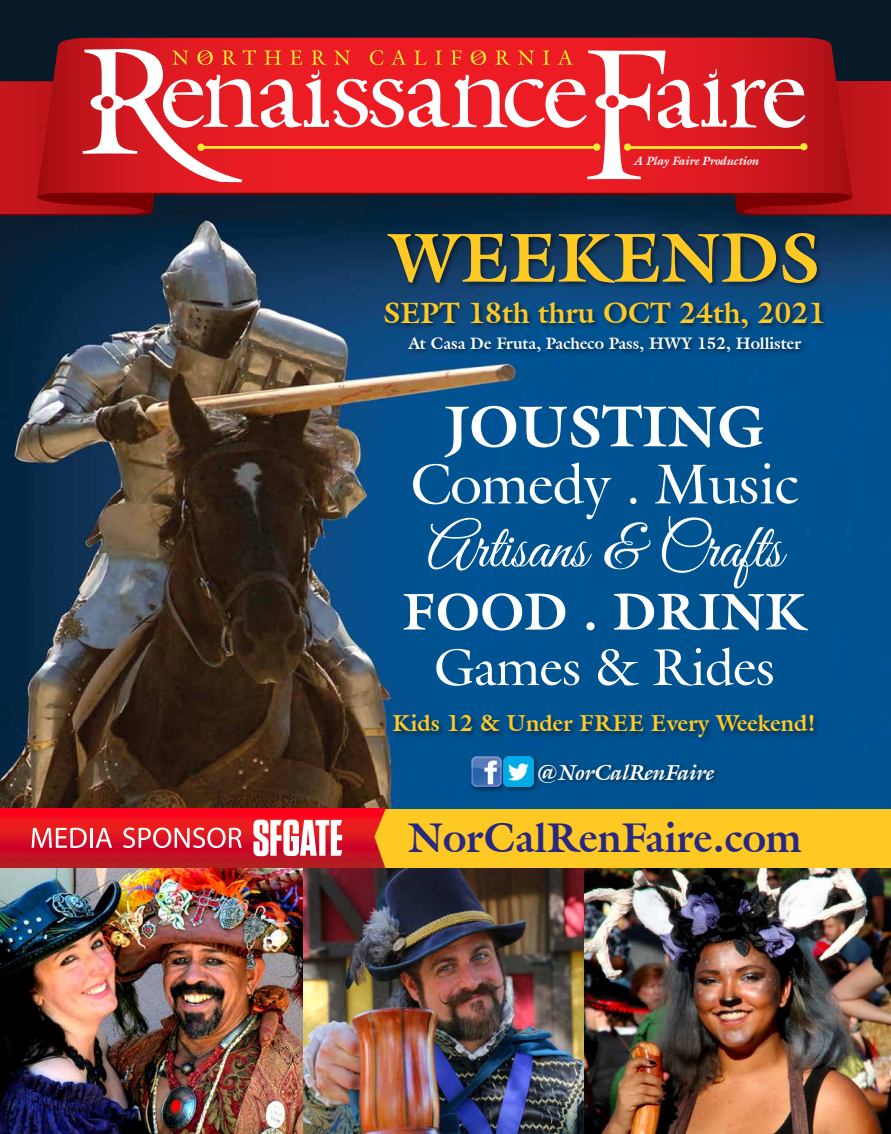
<style>
.page{position:relative;width:891px;height:1134px;background:#fff}
.page>*{position:absolute;margin:0;border:0;box-sizing:border-box;transform-origin:0 0}
.t1{font:700 68.55px "Galliard IT Cby BT";color:#ffc924}
.t2{font:63px "Great Vibes";color:#fff}
.t3{font:700 57px "Galliard IT Cby BT";color:#fff}
.t4{font:55.5px "Galliard IT Cby BT";color:#fff}
.t5{font:51px "Galliard IT Cby BT";color:#fff}
.t6{font:700 51px "Galliard IT Cby BT";color:#fff}
.t7{font:700 40.5px "Galliard IT Cby BT";color:#282882}
.t8{font:700 28.65px "Galliard IT Cby BT";color:#ffc924}
.t9{font:700 22.5px "Galliard IT Cby BT";color:#ffc924}
.t10{font:italic 700 21.6px "Galliard IT Cby BT";color:#fff}
.t11{font:700 16.2px "Galliard IT Cby BT";color:#fff}
.t12{font:italic 700 12px "Galliard IT Cby BT";color:#fff}
</style>
<div class="page">
<img style="left:0;top:0;width:891px;height:809px">
<img style="left:0;top:868px;width:304px;height:266px">
<svg style="left:37px;top:38px;width:656px;height:10px;background:#db1a22"></svg>
<svg style="left:0;top:48px;width:891px;height:168px;background:#c4373b"></svg>
<div style="left:382px;top:231px;width:448px;height:103px;background:#000;opacity:.5"></div>
<div style="left:391px;top:712px;width:430px;height:34px;background:#000;opacity:.5"></div>
<div style="left:406px;top:335px;width:402px;height:24px;background:#000;opacity:.5"></div>
<img style="left:304px;top:868px;width:281px;height:266px">
<img style="left:585px;top:868px;width:306px;height:266px">
<div style="left:469px;top:755px;width:71px;height:38px;background:#000;opacity:.5"></div>
<img style="left:472px;top:757px;width:30px;height:30px">
<img style="left:504px;top:757px;width:30px;height:30px">
<div style="left:537px;top:762px;width:183px;height:27px;background:#000;opacity:.5"></div>
<div style="left:0;top:809px;width:891px;height:59px;background:#ffc924"></div>
<img style="left:0;top:809px;width:385px;height:59px">
<svg style="left:32px;top:828px;width:55px;height:20px"></svg>
<hr style="left:90px;top:828px;width:3px;height:20px;background:#fff">
<svg style="left:96px;top:828px;width:16px;height:20px"></svg>
<svg style="left:123px;top:828px;width:119px;height:20px;background:#e6626d"></svg>
<svg style="left:253px;top:820px;width:89px;height:36px;background:#f2afb4"></svg>
<p class="t12" style="left:635px;top:152px;width:126px">A Play Faire Production</p>
<h1 class="t1" style="left:389px;top:213px;width:433px">WEEKENDS</h1>
<h3 class="t8" style="left:383px;top:294px;width:444px">SEPT 18th thru OCT 24th, 2021</h3>
<p class="t11" style="left:408px;top:333px;width:395px">At Casa De Fruta, Pacheco Pass, HWY 152, Hollister</p>
<h3 class="t3" style="left:445px;top:389px;width:321px">JOUSTING</h3>
<h3 class="t4" style="left:411px;top:448px;width:389px">Comedy . Music</h3>
<h2 class="t2" style="left:427px;top:513px;width:357px">Artisans &amp; Crafts</h2>
<h3 class="t6" style="left:403px;top:579px;width:406px">FOOD . DRINK</h3>
<h3 class="t5" style="left:434px;top:634px;width:342px">Games &amp; Rides</h3>
<h3 class="t9" style="left:392px;top:709px;width:425px">Kids 12 &amp; Under FREE Every Weekend!</h3>
<h3 class="t10" style="left:538px;top:758px;width:178px">@NorCalRenFaire</h3>
<h3 class="t7" style="left:408px;top:811px;width:395px">NorCalRenFaire.com</h3>
</div>
